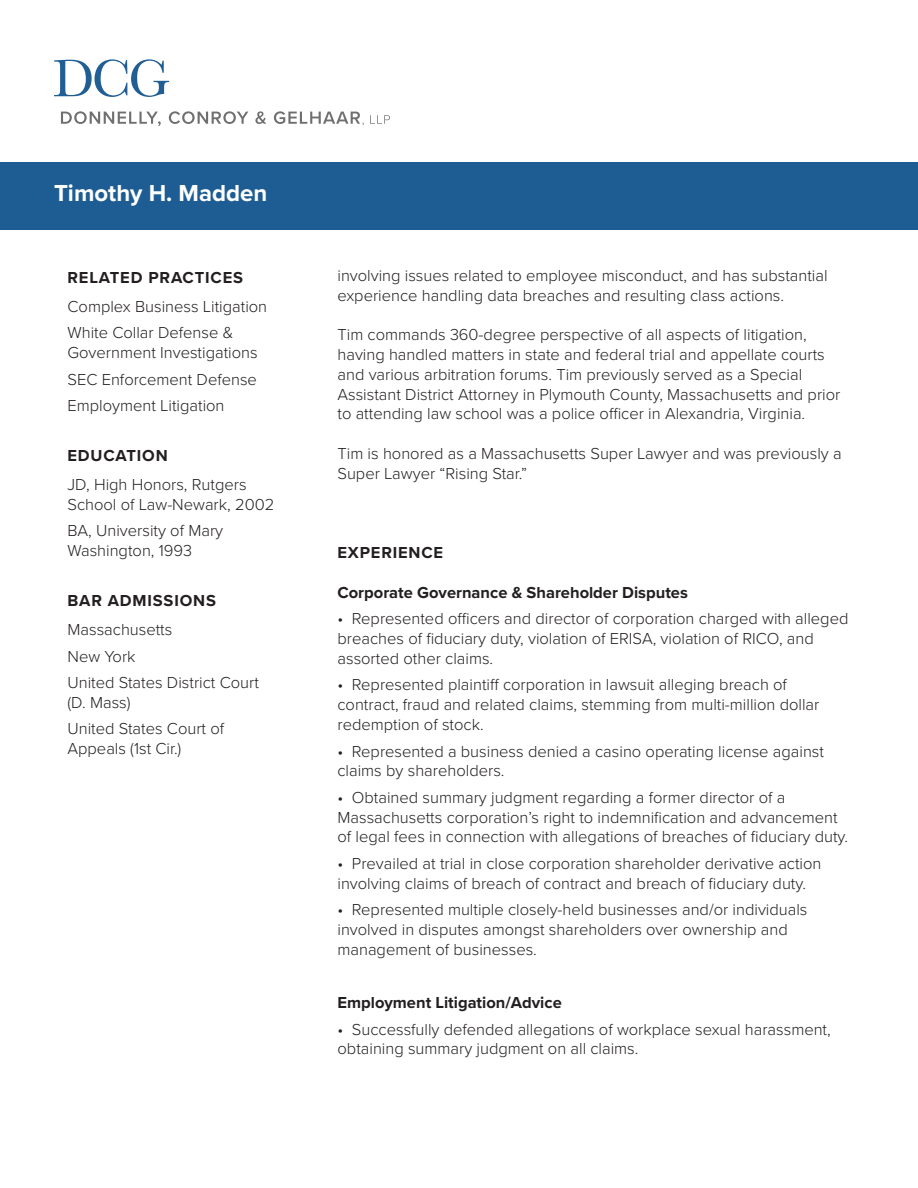
<style>
.page{position:relative;width:918px;height:1188px;background:#fff}
.page>*{position:absolute;margin:0;border:0;box-sizing:border-box;transform-origin:0 0}
.t1{font:700 24px "Proxima Nova";color:#fff}
.t2{font:300 16.5px/19.8px "Proxima Nova";color:#231f20}
.t3{font:700 16.5px "Proxima Nova";color:#231f20}
.t4{font:700 16.5px "Proxima Nova";letter-spacing:.05em;color:#231f20}
</style>
<div class="page">
<svg style="left:54px;top:59px;width:115px;height:38px"></svg>
<svg style="left:61px;top:111px;width:100px;height:15px"></svg>
<svg style="left:169px;top:111px;width:79px;height:13px"></svg>
<svg style="left:255px;top:111px;width:11px;height:13px"></svg>
<svg style="left:274px;top:111px;width:90px;height:14px"></svg>
<svg style="left:370px;top:115px;width:20px;height:9px"></svg>
<div style="left:0;top:162px;width:918px;height:68px;background:#1e5d93"></div>
<h1 class="t1" style="left:54px;top:179px;width:215px">Timothy H. Madden</h1>
<p class="t4" style="left:68px;top:268px;width:177px">RELATED PRACTICES</p>
<p class="t2" style="left:68px;top:293px;width:201px;line-height:26.5px">Complex Business Litigation<br>White Collar Defense &amp;</p>
<p class="t2" style="left:68px;top:340px;width:192px;line-height:26.5px;text-align:justify">Government Investigations SEC Enforcement Defense Employment Litigation</p>
<p class="t4" style="left:68px;top:446px;width:102px">EDUCATION</p>
<p class="t2" style="left:68px;top:475px;width:208px">JD, High Honors, Rutgers<br>School of Law-Newark, 2002</p>
<p class="t2" style="left:68px;top:521px;width:157px">BA, University of Mary<br>Washington, 1993</p>
<p class="t4" style="left:68px;top:591px;width:150px">BAR ADMISSIONS</p>
<p class="t2" style="left:68px;top:616px;width:193px;line-height:26.5px">Massachusetts<br>New York<br>United States District Court</p>
<p class="t2" style="left:68px;top:689px;width:158px;line-height:26.5px">(D. Mass)<br>United States Court of</p>
<p class="t2" style="left:68px;top:739px;width:115px">Appeals (1st Cir.)</p>
<p class="t2" style="left:338px;top:266px;width:492px">involving issues related to employee misconduct, and has substantial experience handling data breaches and resulting class actions.</p>
<p class="t2" style="left:338px;top:325px;width:504px">Tim commands 360-degree perspective of all aspects of litigation, having handled matters in state and federal trial and appellate courts and various arbitration forums. Tim previously served as a Special Assistant District Attorney in Plymouth County, Massachusetts and prior to attending law school was a police officer in Alexandria, Virginia.</p>
<p class="t2" style="left:338px;top:444px;width:506px">Tim is honored as a Massachusetts Super Lawyer and was previously a<br>Super Lawyer “Rising Star.”</p>
<p class="t4" style="left:338px;top:543px;width:107px">EXPERIENCE</p>
<p class="t3" style="left:338px;top:582px;width:352px">Corporate Governance &amp; Shareholder Disputes</p>
<p class="t2" style="left:338px;top:609px;width:512px">• Represented officers and director of corporation charged with alleged breaches of fiduciary duty, violation of ERISA, violation of RICO, and assorted other claims.</p>
<p class="t2" style="left:338px;top:675px;width:483px">• Represented plaintiff corporation in lawsuit alleging breach of contract, fraud and related claims, stemming from multi-million dollar redemption of stock.</p>
<p class="t2" style="left:338px;top:741px;width:488px">• Represented a business denied a casino operating license against claims by shareholders.</p>
<p class="t2" style="left:338px;top:788px;width:512px">• Obtained summary judgment regarding a former director of a<br>Massachusetts corporation’s right to indemnification and advancement of legal fees in connection with allegations of breaches of fiduciary duty.</p>
<p class="t2" style="left:338px;top:854px;width:486px">• Prevailed at trial in close corporation shareholder derivative action involving claims of breach of contract and breach of fiduciary duty.</p>
<p class="t2" style="left:338px;top:900px;width:472px">• Represented multiple closely-held businesses and/or individuals involved in disputes amongst shareholders over ownership and management of businesses.</p>
<p class="t3" style="left:338px;top:993px;width:226px">Employment Litigation/Advice</p>
<p class="t2" style="left:338px;top:1019px;width:495px">• Successfully defended allegations of workplace sexual harassment, obtaining summary judgment on all claims.</p>
</div>
